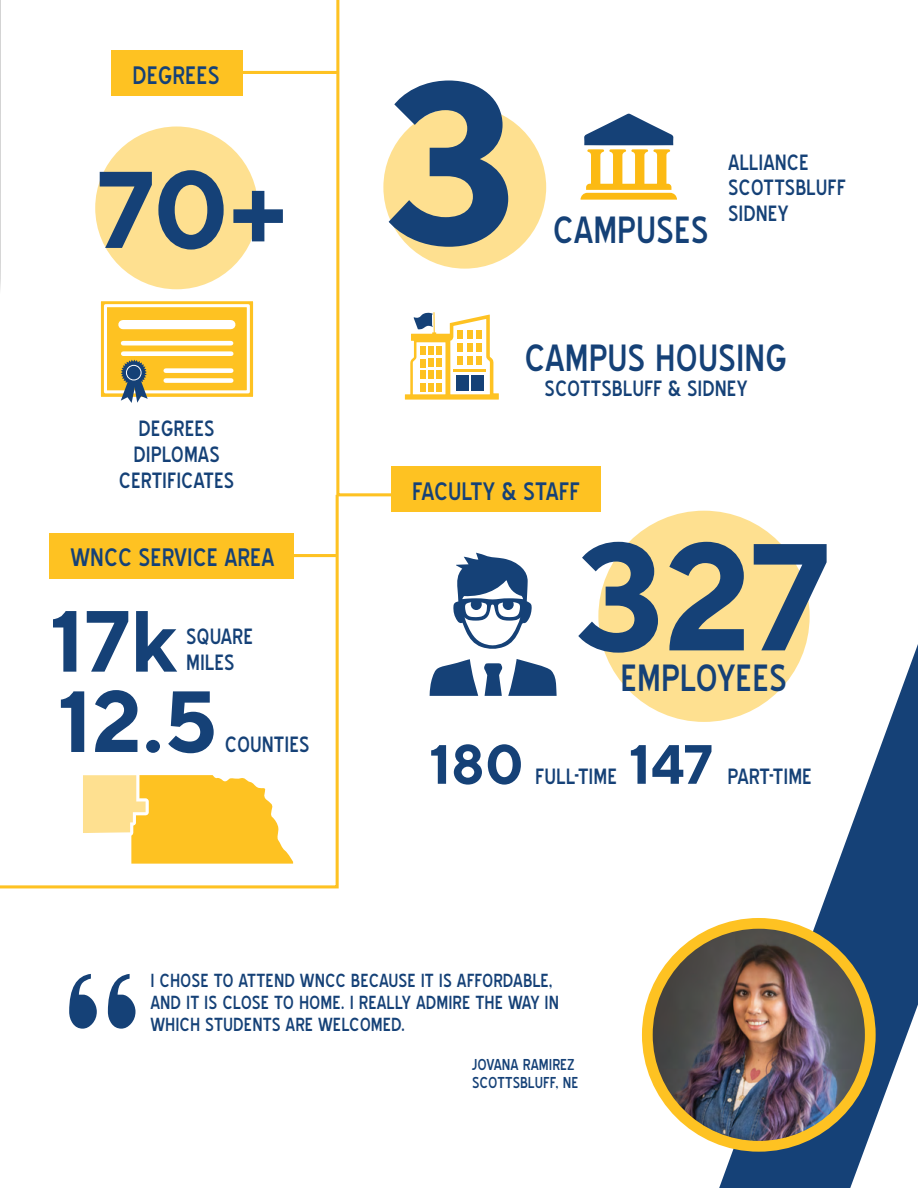
<style>
.page{position:relative;width:918px;height:1188px;background:#fff}
.page>*{position:absolute;margin:0;border:0;box-sizing:border-box;transform-origin:0 0}
.t1{font:700 227.7px "TT Norms";color:#154177}
.t2{font:700 151.8px "TT Norms";color:#154177}
.t3{font:700 108.75px "TT Norms";color:#154177}
.t4{font:700 86.55px/80.4px "TT Norms";color:#154177}
.t5{font:700 55.2px "TT Norms";color:#154177}
.t6{font:36.75px "Blue Highway D";color:#154177}
.t7{font:24.6px "Blue Highway D";color:#154177}
.t8{font:21.45px/25.8px "Blue Highway D";color:#154177}
.t9{font:18.45px/22px "Blue Highway D";color:#154177}
.t10{font:15.3px/18.5px "Blue Highway D";color:#154177}
</style>
<div class="page">
<img style="left:0;top:0;width:1px;height:290px">
<svg style="left:335px;top:0;width:98px;height:497px"></svg>
<div style="left:383px;top:106px;width:163px;height:163px;background:#fee090;border-radius:50%"></div>
<div style="left:598px;top:511px;width:212px;height:211px;background:#fee090;border-radius:50%"></div>
<hr style="left:213px;top:71px;width:125px;height:3px;background:#fec222">
<div style="left:111px;top:50px;width:132px;height:46px;background:#fec222"></div>
<div style="left:95px;top:126px;width:163px;height:163px;background:#fee090;border-radius:50%"></div>
<svg style="left:102px;top:303px;width:150px;height:92px"></svg>
<div style="left:96px;top:297px;width:162px;height:104px;border:5px solid #fff"></div>
<div style="left:105px;top:306px;width:143px;height:86px;background:#fec222"></div>
<div style="left:104px;top:304px;width:146px;height:89px;border:3px solid #fff"></div>
<div style="left:123px;top:320px;width:108px;height:9px;background:#fff"></div>
<hr style="left:123px;top:341px;width:108px;height:4px;background:#fff">
<div style="left:123px;top:351px;width:108px;height:5px;background:#fff"></div>
<div style="left:166px;top:378px;width:65px;height:5px;background:#fff"></div>
<div style="left:166px;top:368px;width:65px;height:5px;background:#fff"></div>
<svg style="left:121px;top:360px;width:27px;height:43px"></svg>
<div style="left:126px;top:365px;width:15px;height:15px;border:1px solid #fff;border-radius:50%"></div>
<svg style="left:0;top:492px;width:340px;height:397px"></svg>
<div style="left:391px;top:466px;width:210px;height:46px;background:#fec222"></div>
<div style="left:49px;top:533px;width:245px;height:45px;background:#fec222"></div>
<svg style="left:692px;top:535px;width:226px;height:653px"></svg>
<div style="left:642px;top:918px;width:234px;height:234px;background:#fec222;border-radius:50%"></div>
<img style="left:653px;top:929px;width:212px;height:212px;border-radius:106px">
<svg style="left:69px;top:974px;width:67px;height:55px"></svg>
<svg style="left:453px;top:553px;width:79px;height:96px"></svg>
<svg style="left:508px;top:659px;width:49px;height:37px"></svg>
<svg style="left:430px;top:659px;width:48px;height:37px"></svg>
<svg style="left:484px;top:663px;width:18px;height:33px"></svg>
<svg style="left:581px;top:114px;width:96px;height:86px"></svg>
<svg style="left:405px;top:312px;width:94px;height:88px"></svg>
<hr style="left:287px;top:554px;width:51px;height:3px;background:#fec222">
<p class="t7" style="left:132px;top:60px;width:89px">DEGREES</p>
<h3 class="t3" style="left:96px;top:141px;width:192px">70+</h3>
<p class="t8" style="left:119px;top:416px;width:117px;text-align:center">DEGREES<br>DIPLOMAS<br>CERTIFICATES</p>
<p class="t7" style="left:71px;top:543px;width:205px">WNCC SERVICE AREA</p>
<h3 class="t4" style="left:50px;top:599px;width:170px">17k<br>12.5</h3>
<p class="t8" style="left:186px;top:623px;width:69px">SQUARE<br>MILES</p>
<p class="t8" style="left:225px;top:731px;width:86px">COUNTIES</p>
<h1 class="t1" style="left:386px;top:20px;width:132px">3</h1>
<h3 class="t6" style="left:553px;top:208px;width:157px">CAMPUSES</h3>
<p class="t8" style="left:728px;top:149px;width:119px">ALLIANCE<br>SCOTTSBLUFF<br>SIDNEY</p>
<h3 class="t6" style="left:524px;top:335px;width:264px">CAMPUS HOUSING</h3>
<p class="t8" style="left:545px;top:376px;width:204px">SCOTTSBLUFF &amp; SIDNEY</p>
<p class="t7" style="left:412px;top:476px;width:169px">FACULTY &amp; STAFF</p>
<h2 class="t2" style="left:577px;top:502px;width:255px">327</h2>
<h3 class="t6" style="left:621px;top:656px;width:168px">EMPLOYEES</h3>
<h3 class="t5" style="left:429px;top:730px;width:96px">180</h3>
<p class="t8" style="left:535px;top:763px;width:83px">FULL-TIME</p>
<h3 class="t5" style="left:629px;top:730px;width:86px">147</h3>
<p class="t8" style="left:728px;top:763px;width:86px">PART-TIME</p>
<p class="t9" style="left:150px;top:969px;width:410px">I CHOSE TO ATTEND WNCC BECAUSE IT IS AFFORDABLE,<br>AND IT IS CLOSE TO HOME. I REALLY ADMIRE THE WAY IN<br>WHICH STUDENTS ARE WELCOMED.</p>
<p class="t10" style="left:472px;top:1055px;width:108px">JOVANA RAMIREZ<br>SCOTTSBLUFF, NE</p>
</div>
